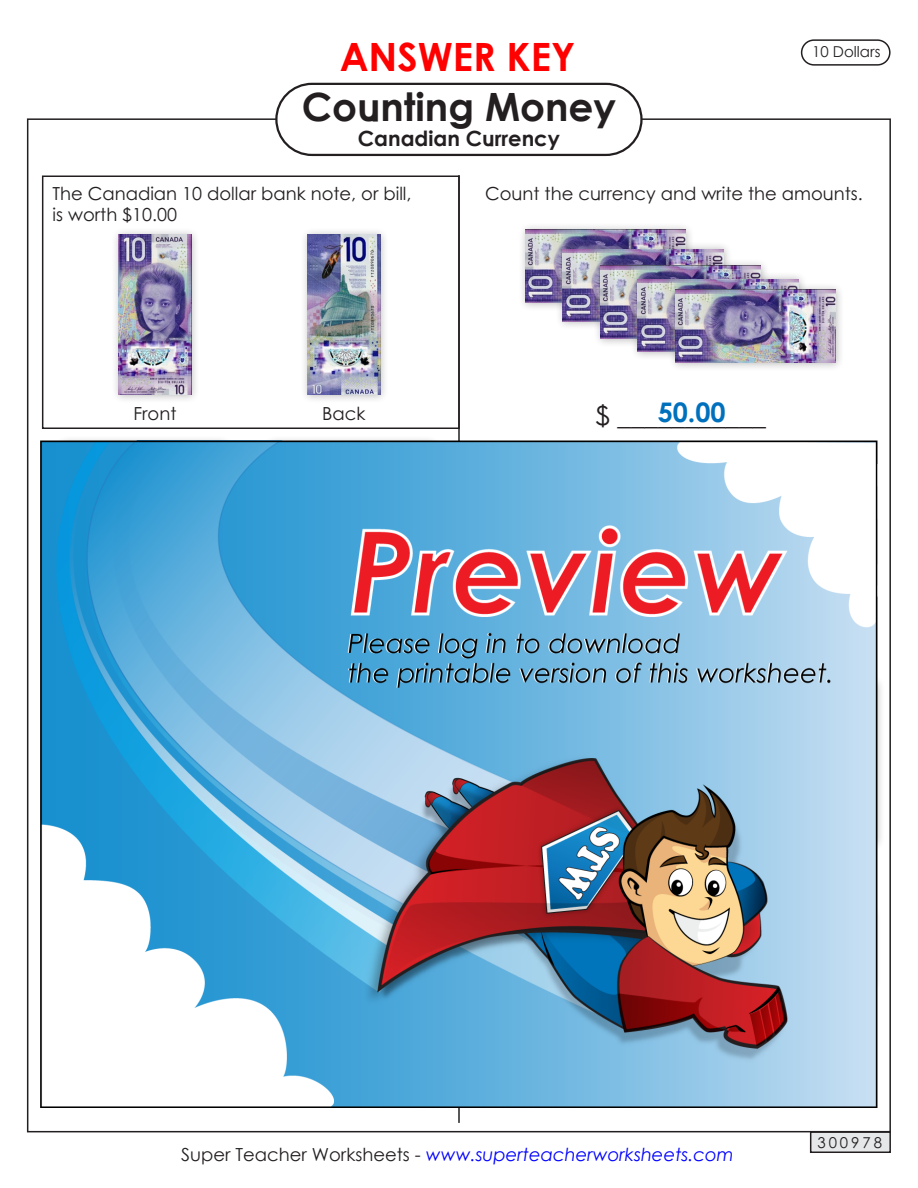
<style>
.page{position:relative;width:918px;height:1188px;background:#fff}
.page>*{position:absolute;margin:0;border:0;box-sizing:border-box;transform-origin:0 0}
.t1{font:700 39px "Century STW4";color:#231f20}
.t2{font:700 39px "Century Gothic 2";color:#f00}
.t3{font:27px "Century STW4";color:#231f20}
.t4{font:700 27px "Century STW4";color:#0070bd}
.t5{font:700 21px "Century STW4";color:#231f20}
.t6{font:18px/21.6px "Century STW4";color:#231f20}
.t7{font:italic 18px "Century Gothic 2";color:#00f}
.t8{font:15px "Century Gothic 2";color:#231f20}
.t9{font:15px "Century STW4";letter-spacing:.2em;color:#231f20}
.s1{font-style:normal;color:#231f20}
</style>
<div class="page">
<div style="left:111px;top:227px;width:89px;height:177px;background:#231f20;opacity:.3"></div>
<img style="left:119px;top:234px;width:72px;height:161px">
<div style="left:705px;top:904px;width:177px;height:89px;background:#fbfbfb"></div>
<div style="left:275px;top:83px;width:368px;height:73px;border:2px solid #231f20;border-radius:36px"></div>
<div style="left:801px;top:39px;width:90px;height:27px;border:2px solid #231f20;border-radius:12px"></div>
<div style="left:811px;top:1132px;width:79px;height:20px;background:#e6e7e9"></div>
<div style="left:810px;top:1131px;width:81px;height:22px;border:2px solid #231f20"></div>
<hr style="left:458px;top:175px;width:2px;height:948px;background:#231f20">
<div style="left:42px;top:176px;width:418px;height:253px;border:2px solid #231f20"></div>
<div style="left:518px;top:222px;width:177px;height:89px;background:#231f20;opacity:.3"></div>
<img style="left:525px;top:230px;width:161px;height:73px">
<div style="left:555px;top:242px;width:177px;height:89px;background:#231f20;opacity:.3"></div>
<img style="left:563px;top:249px;width:160px;height:73px">
<div style="left:300px;top:227px;width:89px;height:177px;background:#231f20;opacity:.3"></div>
<img style="left:307px;top:234px;width:73px;height:161px">
<div style="left:593px;top:258px;width:177px;height:89px;background:#231f20;opacity:.3"></div>
<img style="left:600px;top:266px;width:161px;height:73px">
<div style="left:630px;top:272px;width:177px;height:89px;background:#231f20;opacity:.3"></div>
<img style="left:638px;top:279px;width:160px;height:73px">
<div style="left:668px;top:282px;width:177px;height:89px;background:#231f20;opacity:.3"></div>
<img style="left:675px;top:290px;width:161px;height:73px">
<div style="left:55px;top:435px;width:177px;height:89px;background:#231f20;opacity:.3"></div>
<div style="left:263px;top:435px;width:177px;height:89px;background:#231f20;opacity:.3"></div>
<div style="left:796px;top:675px;width:89px;height:177px;background:#231f20;opacity:.3"></div>
<img style="left:41px;top:441px;width:837px;height:666px">
<p class="t2" style="left:340px;top:28px;width:237px">ANSWER KEY</p>
<p class="t1" style="left:302px;top:77px;width:316px">Counting Money</p>
<p class="t5" style="left:358px;top:123px;width:203px">Canadian Currency</p>
<p class="t8" style="left:812px;top:41px;width:70px">10 Dollars</p>
<p class="t6" style="left:52px;top:182px;width:361px">The Canadian 10 dollar bank note, or bill, is worth $10.00</p>
<p class="t6" style="left:485px;top:182px;width:379px">Count the currency and write the amounts.</p>
<p class="t6" style="left:133px;top:402px;width:45px">Front</p>
<p class="t6" style="left:322px;top:402px;width:45px">Back</p>
<p class="t4" style="left:658px;top:392px;width:70px">50.00</p>
<p class="t3" style="left:595px;top:396px;width:172px">$ ___________</p>
<p class="t7" style="left:181px;top:1142px;width:554px"><span class="s1">Super Teacher Worksheets -</span> www.superteacherworksheets.com</p>
<p class="t9" style="left:817px;top:1132px;width:66px">300978</p>
</div>
